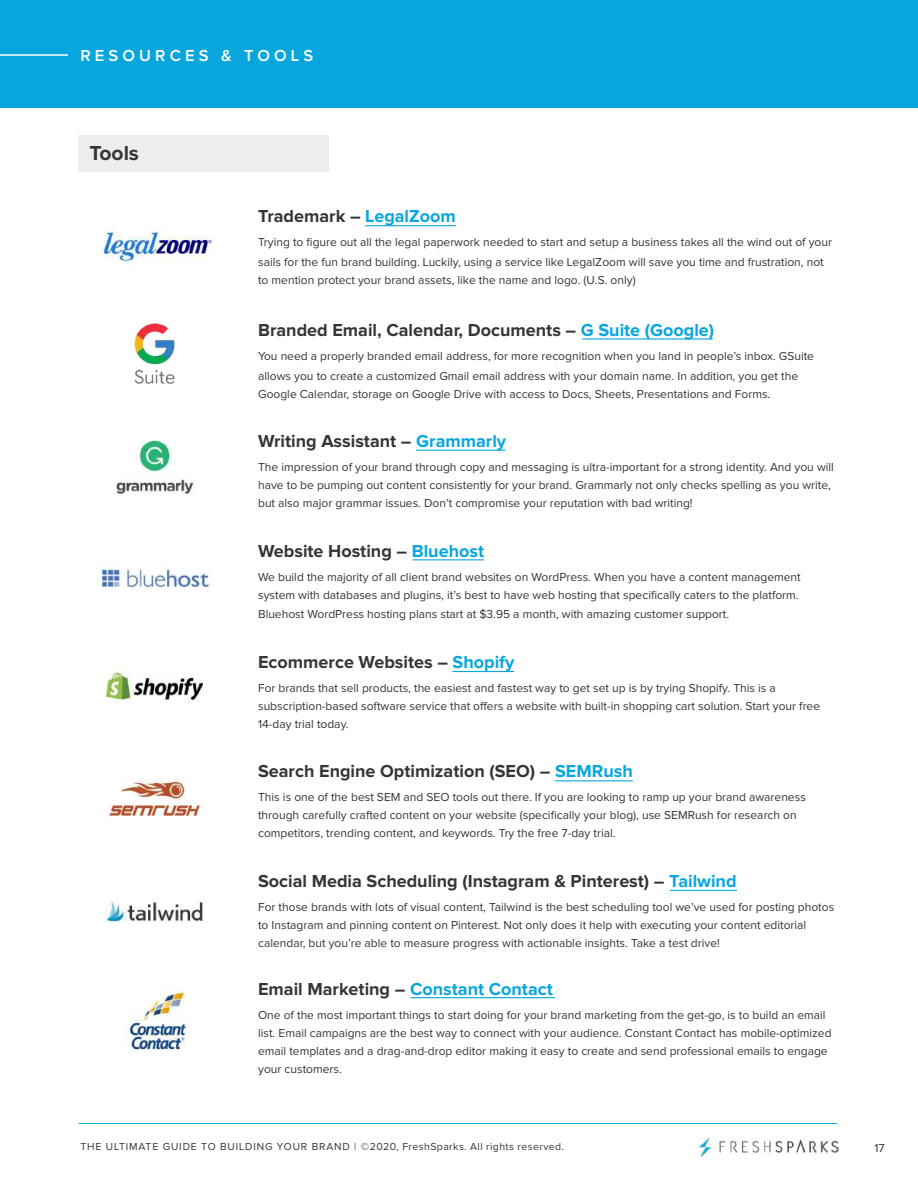
<style>
.page{position:relative;width:918px;height:1188px;background:#fff}
.page>*{position:absolute;margin:0;border:0;box-sizing:border-box;transform-origin:0 0}
.t1{font:700 21px "Proxima Nova";color:#363536}
.t2{font:700 18px "Proxima Nova";color:#363536}
.t3{font:600 16.5px "Proxima Nova";letter-spacing:.25em;color:#fff}
.t4{font:12px/18px "Proxima Nova";color:#363536}
.t5{font:10.5px "Proxima Nova";letter-spacing:.04em;color:#363536}
.s1{color:#08a6dd}
.s2{font-size:13.5px}
</style>
<div class="page">
<img style="left:699px;top:1137px;width:139px;height:20px">
<hr style="left:79px;top:1123px;width:758px;height:1px;background:#08a6dd">
<div style="left:0;top:0;width:918px;height:108px;background:#08a6dd"></div>
<hr style="left:0;top:54px;width:68px;height:2px;background:#fff">
<img style="left:102px;top:229px;width:112px;height:35px">
<img style="left:134px;top:324px;width:41px;height:60px">
<img style="left:116px;top:440px;width:78px;height:54px">
<img style="left:96px;top:568px;width:115px;height:20px">
<img style="left:107px;top:670px;width:95px;height:32px">
<img style="left:108px;top:779px;width:96px;height:37px">
<img style="left:104px;top:899px;width:99px;height:23px">
<img style="left:125px;top:989px;width:61px;height:61px">
<div style="left:78px;top:135px;width:250px;height:37px;background:#ededee"></div>
<hr style="left:365px;top:225px;width:91px;height:1px;background:#08a6dd">
<hr style="left:582px;top:338px;width:131px;height:2px;background:#08a6dd">
<hr style="left:416px;top:450px;width:89px;height:1px;background:#08a6dd">
<hr style="left:413px;top:559px;width:71px;height:1px;background:#08a6dd">
<hr style="left:453px;top:671px;width:61px;height:1px;background:#08a6dd">
<hr style="left:555px;top:780px;width:78px;height:1px;background:#08a6dd">
<hr style="left:670px;top:890px;width:67px;height:1px;background:#08a6dd">
<hr style="left:410px;top:997px;width:145px;height:1px;background:#08a6dd">
<h3 class="t3" style="left:80px;top:48px;width:234px">RESOURCES &amp; TOOLS</h3>
<h1 class="t1" style="left:89px;top:143px;width:51px">Tools</h1>
<h2 class="t2" style="left:258px;top:208px;width:199px">Trademark – <span class="s1">LegalZoom</span></h2>
<p class="t4" style="left:258px;top:233px;width:575px;line-height:19.5px">Trying to figure out all the legal paperwork needed to start and setup a business takes all the wind out of your sails for the fun brand building. Luckily, using a service like LegalZoom will save you time and frustration, not</p>
<p class="t4" style="left:258px;top:271px;width:379px">to mention protect your brand assets, like the name and logo. (U.S. only)</p>
<h2 class="t2" style="left:258px;top:322px;width:458px">Branded Email, Calendar, Documents – <span class="s1">G Suite (Google)</span></h2>
<p class="t4" style="left:258px;top:347px;width:557px;line-height:19.5px">You need a properly branded email address, for more recognition when you land in people’s inbox. GSuite allows you to create a customized Gmail email address with your domain name. In addition, you get the</p>
<p class="t4" style="left:258px;top:385px;width:514px">Google Calendar, storage on Google Drive with access to Docs, Sheets, Presentations and Forms<span class="s2">.</span></p>
<h2 class="t2" style="left:258px;top:433px;width:250px">Writing Assistant – <span class="s1">Grammarly</span></h2>
<p class="t4" style="left:258px;top:459px;width:577px">The impression of your brand through copy and messaging is ultra-important for a strong identity. And you will have to be pumping out content consistently for your brand. Grammarly not only checks spelling as you write, but also major grammar issues. Don’t compromise your reputation with bad writing!</p>
<h2 class="t2" style="left:258px;top:543px;width:228px">Website Hosting – <span class="s1">Bluehost</span></h2>
<p class="t4" style="left:258px;top:568px;width:544px">We build the majority of all client brand websites on WordPress. When you have a content management system with databases and plugins, it’s best to have web hosting that specifically caters to the platform.</p>
<p class="t4" style="left:258px;top:606px;width:473px">Bluehost WordPress hosting plans start at $3.95 a month, with amazing customer support.</p>
<h2 class="t2" style="left:258px;top:654px;width:258px">Ecommerce Websites – <span class="s1">Shopify</span></h2>
<p class="t4" style="left:258px;top:679px;width:564px">For brands that sell products, the easiest and fastest way to get set up is by trying Shopify. This is a subscription-based software service that offers a website with built-in shopping cart solution. Start your free<br>14-day trial today.</p>
<h2 class="t2" style="left:258px;top:763px;width:376px">Search Engine Optimization (SEO) – <span class="s1">SEMRush</span></h2>
<p class="t4" style="left:258px;top:789px;width:549px">This is one of the best SEM and SEO tools out there. If you are looking to ramp up your brand awareness through carefully crafted content on your website (specifically your blog), use SEMRush for research on competitors, trending content, and keywords. Try the free 7-day trial.</p>
<h2 class="t2" style="left:258px;top:873px;width:480px">Social Media Scheduling (Instagram &amp; Pinterest) – <span class="s1">Tailwind</span></h2>
<p class="t4" style="left:258px;top:898px;width:578px">For those brands with lots of visual content, Tailwind is the best scheduling tool we’ve used for posting photos to Instagram and pinning content on Pinterest. Not only does it help with executing your content editorial calendar, but you’re able to measure progress with actionable insights. Take a test drive!</p>
<h2 class="t2" style="left:258px;top:981px;width:296px">Email Marketing – <span class="s1">Constant Contact</span></h2>
<p class="t4" style="left:258px;top:1006px;width:575px">One of the most important things to start doing for your brand marketing from the get-go, is to build an email list. Email campaigns are the best way to connect with your audience. Constant Contact has mobile-optimized email templates and a drag-and-drop editor making it easy to create and send professional emails to engage your customers.</p>
<p class="t5" style="left:80px;top:1141px;width:485px">THE ULTIMATE GUIDE TO BUILDING YOUR BRAND | ©2020, FreshSparks. All rights reserved.</p>
<p class="t4" style="left:874px;top:1139px;width:12px">17</p>
</div>
